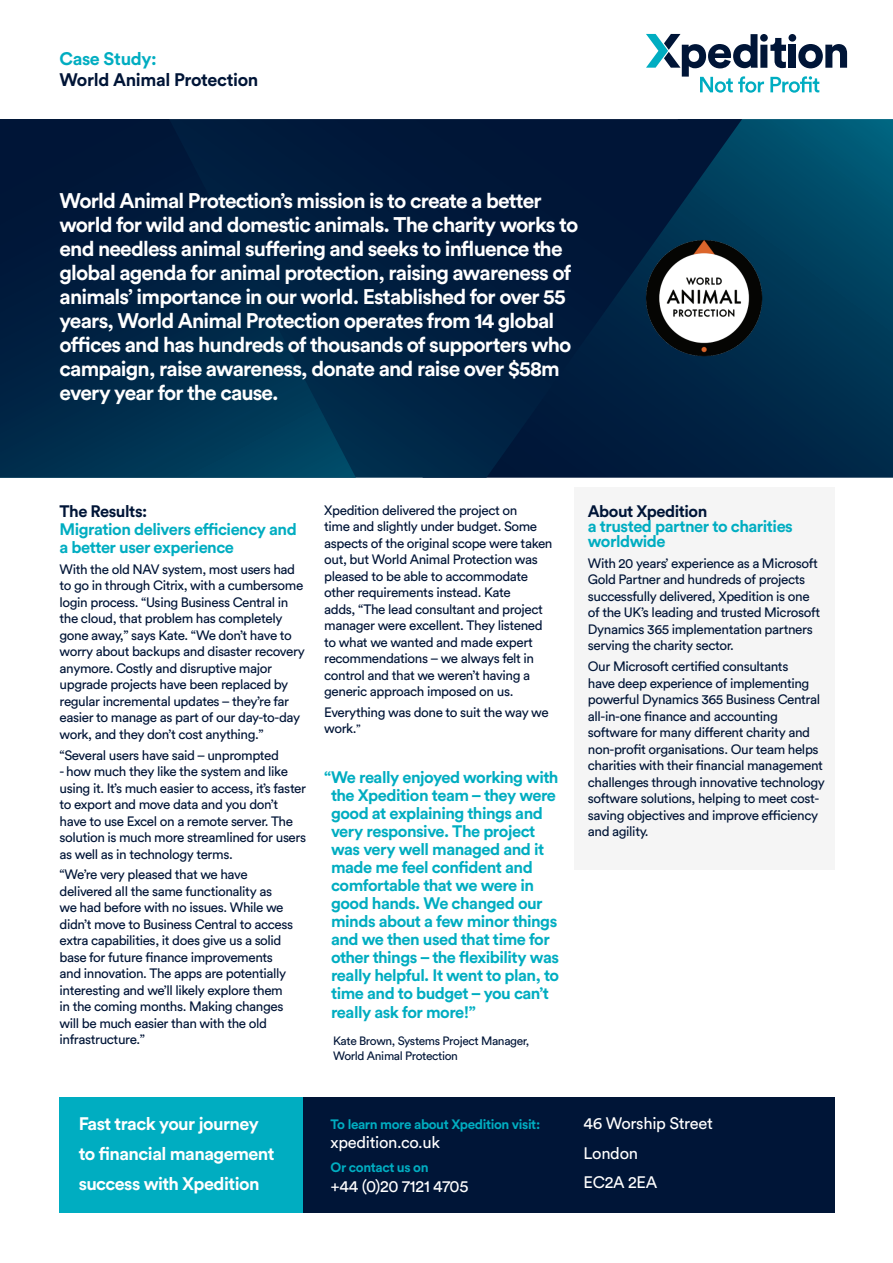
<style>
.page{position:relative;width:893px;height:1263px;background:#fff}
.page>*{position:absolute;margin:0;border:0;box-sizing:border-box;transform-origin:0 0}
.Sub_heading{font:700 21px/24px "Circular Std";letter-spacing:-.04em;color:#fff}
.Sub_heading-2{font:700 18px/30px "Circular Std";letter-spacing:-.03em;color:#fff}
.Sub_heading-3{font:700 18px "Circular Std";letter-spacing:-.02em;color:#001537}
.Sub_heading-4{font:700 18px "Circular Std";letter-spacing:-.02em;color:#00adc1}
.Sub_heading-5{font:700 16.5px/18px "Circular Std";letter-spacing:-.03em;color:#00adc1}
.Sub_heading-6{font:16.5px "Circular Std";letter-spacing:-.02em;color:#fff}
.Sub_heading-7{font:13.5px/16.5px "Circular Std";letter-spacing:-.03em;color:#001537}
.Sub_heading-8{font:700 13.5px "Circular Std";letter-spacing:-.03em;color:#00adc1}
.Sub_heading-9{font:12px/15px "Circular Std";letter-spacing:-.03em;color:#001537}
.s1{color:#001537}
.s2{font-size:12px}
</style>
<div class="page">
<svg style="left:742px;top:119px;width:151px;height:359px;background:#003d5b"></svg>
<svg style="left:356px;top:119px;width:386px;height:359px;background:#001c3e"></svg>
<svg style="left:0;top:119px;width:356px;height:359px;background:#002444"></svg>
<div style="left:303px;top:1097px;width:531px;height:116px;background:#001537"></div>
<div style="left:60px;top:1097px;width:243px;height:116px;background:#00adc1"></div>
<div style="left:574px;top:488px;width:260px;height:382px;background:#f5f5f5"></div>
<svg style="left:646px;top:34px;width:201px;height:59px"></svg>
<img style="left:611px;top:206px;width:187px;height:185px">
<p class="Sub_heading-4" style="left:60px;top:47px;width:99px">Case Study:</p>
<p class="Sub_heading-3" style="left:60px;top:68px;width:200px">World Animal Protection</p>
<p class="Sub_heading" style="left:60px;top:188px;width:520px">World Animal Protection’s mission is to create a better world for wild and domestic animals. The charity works to end needless animal suffering and seeks to influence the global agenda for animal protection, raising awareness of animals’ importance in our world. Established for over 55 years, World Animal Protection operates from 14 global offices and has hundreds of thousands of supporters who campaign, raise awareness, donate and raise over $58m every year for the cause.</p>
<p class="Sub_heading-5" style="left:60px;top:502px;width:239px"><span class="s1">The Results:<br></span>Migration delivers efficiency and a better user experience</p>
<p class="Sub_heading-7" style="left:60px;top:561px;width:247px">With the old NAV system, most users had to go in through Citrix, with a cumbersome login process. “Using Business Central in the cloud, that problem has completely gone away,” says Kate. “We don’t have to worry about backups and disaster recovery anymore. Costly and disruptive major upgrade projects have been replaced by regular incremental updates – they’re far easier to manage as part of our day-to-day work, and they don’t cost anything.”</p>
<p class="Sub_heading-7" style="left:60px;top:746px;width:221px">“Several users have said – unprompted</p>
<p class="Sub_heading-7" style="left:60px;top:763px;width:248px">- how much they like the system and like using it. It’s much easier to access, it’s faster to export and move data and you don’t have to use Excel on a remote server. The solution is much more streamlined for users as well as in technology terms.</p>
<p class="Sub_heading-7" style="left:60px;top:866px;width:235px">“We’re very pleased that we have delivered all the same functionality as<br>we had before with no issues. While we didn’t move to Business Central to access extra capabilities, it does give us a solid base for future finance improvements and innovation. The apps are potentially interesting and we’ll likely explore them in the coming months. Making changes will be much easier than with the old infrastructure.”</p>
<p class="Sub_heading-7" style="left:324px;top:501px;width:230px">Xpedition delivered the project on<br>time and slightly under budget. Some aspects of the original scope were taken out, but World Animal Protection was pleased to be able to accommodate other requirements instead. Kate<br>adds, “The lead consultant and project manager were excellent. They listened to what we wanted and made expert recommendations – we always felt in control and that we weren’t having a generic approach imposed on us.</p>
<p class="Sub_heading-7" style="left:324px;top:704px;width:226px">Everything was done to suit the way we work.<span class="s2">”</span></p>
<p class="Sub_heading-5" style="left:331px;top:767px;width:230px;text-indent:-7px">“We really enjoyed working with the Xpedition team – they were good at explaining things and very responsive. The project was very well managed and it made me feel confident and comfortable that we were in good hands. We changed our minds about a few minor things and we then used that time for other things – the flexibility was really helpful. It went to plan, to time and to budget – you can’t</p>
<p class="Sub_heading-5" style="left:331px;top:1003px;width:146px">really ask for more!”</p>
<p class="Sub_heading-9" style="left:333px;top:1033px;width:198px">Kate Brown, Systems Project Manager,<br>World Animal Protection</p>
<p class="Sub_heading-5" style="left:588px;top:503px;width:207px;line-height:15px"><span class="s1">About Xpedition<br></span>a trusted partner to charities worldwide</p>
<p class="Sub_heading-7" style="left:588px;top:555px;width:234px">With 20 years’ experience as a Microsoft Gold Partner and hundreds of projects successfully delivered, Xpedition is one of the UK’s leading and trusted Microsoft Dynamics 365 implementation partners serving the charity sector.</p>
<p class="Sub_heading-7" style="left:588px;top:658px;width:239px">Our Microsoft certified consultants<br>have deep experience of implementing powerful Dynamics 365 Business Central all-in-one finance and accounting software for many different charity and non-profit organisations. Our team helps charities with their financial management challenges through innovative technology software solutions, helping to meet cost&shy;saving objectives and improve efficiency and agility.</p>
<p class="Sub_heading-2" style="left:79px;top:1108px;width:197px">Fast track your journey to financial management success with Xpedition</p>
<p class="Sub_heading-8" style="left:331px;top:1115px;width:211px">To learn more about Xpedition visit:</p>
<p class="Sub_heading-6" style="left:331px;top:1132px;width:111px">xpedition.co.uk</p>
<p class="Sub_heading-8" style="left:331px;top:1158px;width:99px">Or contact us on</p>
<p class="Sub_heading-6" style="left:331px;top:1176px;width:139px">+44 (0)20 7121 4705</p>
<p class="Sub_heading-6" style="left:584px;top:1113px;width:131px">46 Worship Street</p>
<p class="Sub_heading-6" style="left:584px;top:1143px;width:56px">London</p>
<p class="Sub_heading-6" style="left:584px;top:1172px;width:75px">EC2A 2EA</p>
</div>
